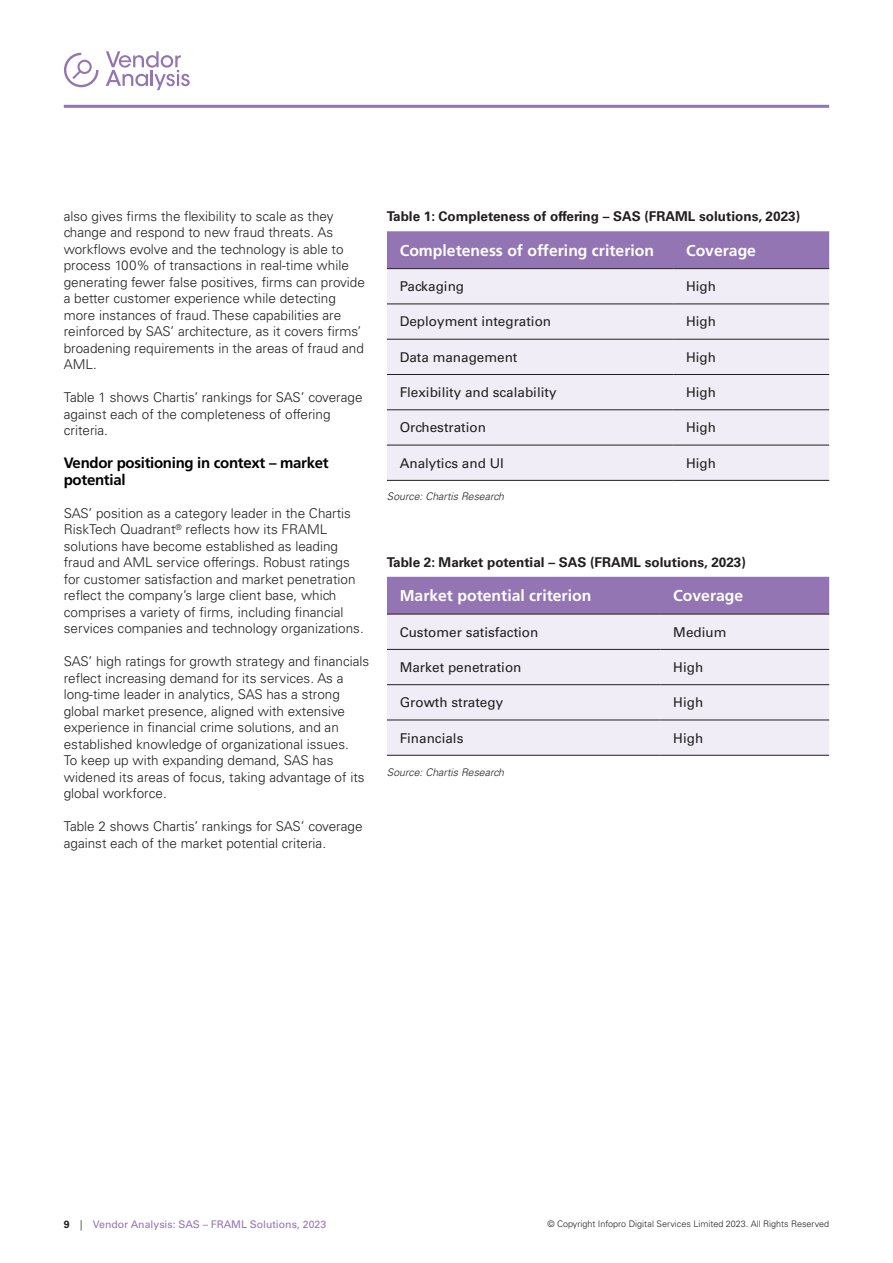
<style>
.page{position:relative;width:893px;height:1263px;background:#fff}
.page>*{position:absolute;margin:0;border:0;box-sizing:border-box;transform-origin:0 0}
.Table_header{font:700 15.75px "Frutiger LT Std";color:#fff}
.Heading_3{font:700 15px/16.5px "Frutiger LT Std";letter-spacing:-.02em;color:#000}
.t1{font:300 13.5px/16.5px "Univers LT Std";color:#231f20}
.Table_text{font:13.5px "Univers LT Std";color:#231f20}
.Table_and_chart_title{font:700 13.5px "Univers LT Std";color:#231f20}
.Table_and_chart_source{font:italic 300 10.5px "Univers LT Std";color:#231f20}
.t2{font:10.5px "Univers LT Std";color:#9375b4}
.t3{font:300 9px "Univers LT Std";color:#231f20}
.s1{font-weight:700;color:#231f20}
.s2{font-weight:300;color:#231f20}
</style>
<div class="page">
<hr style="left:64px;top:105px;width:765px;height:3px;background:#9375b4">
<svg style="left:106px;top:51px;width:84px;height:39px"></svg>
<svg style="left:64px;top:53px;width:35px;height:34px"></svg>
<div style="left:387px;top:231px;width:442px;height:37px;background:#9375b4"></div>
<div style="left:387px;top:269px;width:442px;height:211px;background:#f1edf6"></div>
<hr style="left:387px;top:268px;width:286px;height:1px;background:#231f20">
<hr style="left:673px;top:268px;width:156px;height:1px;background:#231f20">
<hr style="left:387px;top:304px;width:286px;height:1px;background:#231f20">
<hr style="left:673px;top:304px;width:156px;height:1px;background:#231f20">
<hr style="left:387px;top:339px;width:286px;height:1px;background:#231f20">
<hr style="left:673px;top:339px;width:156px;height:1px;background:#231f20">
<hr style="left:387px;top:374px;width:286px;height:1px;background:#231f20">
<hr style="left:673px;top:374px;width:156px;height:1px;background:#231f20">
<hr style="left:387px;top:409px;width:286px;height:1px;background:#231f20">
<hr style="left:673px;top:409px;width:156px;height:1px;background:#231f20">
<hr style="left:387px;top:445px;width:286px;height:1px;background:#231f20">
<hr style="left:673px;top:445px;width:156px;height:1px;background:#231f20">
<hr style="left:387px;top:480px;width:286px;height:1px;background:#231f20">
<hr style="left:673px;top:480px;width:156px;height:1px;background:#231f20">
<div style="left:387px;top:577px;width:442px;height:37px;background:#9375b4"></div>
<div style="left:387px;top:615px;width:442px;height:140px;background:#f1edf6"></div>
<hr style="left:387px;top:614px;width:273px;height:1px;background:#231f20">
<hr style="left:660px;top:614px;width:169px;height:1px;background:#231f20">
<hr style="left:387px;top:649px;width:273px;height:1px;background:#231f20">
<hr style="left:660px;top:649px;width:169px;height:1px;background:#231f20">
<hr style="left:387px;top:684px;width:273px;height:1px;background:#231f20">
<hr style="left:660px;top:684px;width:169px;height:1px;background:#231f20">
<hr style="left:387px;top:720px;width:273px;height:1px;background:#231f20">
<hr style="left:660px;top:720px;width:169px;height:1px;background:#231f20">
<hr style="left:387px;top:755px;width:273px;height:1px;background:#231f20">
<hr style="left:660px;top:755px;width:169px;height:1px;background:#231f20">
<p class="t1" style="left:64px;top:208px;width:303px">also gives firms the flexibility to scale as they change and respond to new fraud threats. As workflows evolve and the technology is able to process 100% of transactions in real-time while generating fewer false positives, firms can provide a better customer experience while detecting more instances of fraud. These capabilities are reinforced by SAS’ architecture, as it covers firms’ broadening requirements in the areas of fraud and AML.</p>
<p class="t1" style="left:64px;top:389px;width:300px">Table 1 shows Chartis’ rankings for SAS’ coverage against each of the completeness of offering criteria.</p>
<p class="Heading_3" style="left:64px;top:455px;width:266px">Vendor positioning in context – market potential</p>
<p class="t1" style="left:64px;top:505px;width:301px">SAS’ position as a category leader in the Chartis RiskTech Quadrant<sup>®</sup> reflects how its FRAML solutions have become established as leading fraud and AML service offerings. Robust ratings for customer satisfaction and market penetration reflect the company’s large client base, which comprises a variety of firms, including financial services companies and technology organizations.</p>
<p class="t1" style="left:64px;top:653px;width:307px">SAS’ high ratings for growth strategy and financials reflect increasing demand for its services. As a long-time leader in analytics, SAS has a strong global market presence, aligned with extensive experience in financial crime solutions, and an established knowledge of organizational issues.<br>To keep up with expanding demand, SAS has widened its areas of focus, taking advantage of its global workforce.</p>
<p class="t1" style="left:64px;top:818px;width:300px">Table 2 shows Chartis’ rankings for SAS’ coverage against each of the market potential criteria.</p>
<p class="Table_and_chart_title" style="left:387px;top:208px;width:415px">Table 1: Completeness of offering – SAS (FRAML solutions, 2023)</p>
<p class="Table_header" style="left:400px;top:241px;width:256px">Completeness of offering criterion</p>
<p class="Table_header" style="left:686px;top:241px;width:72px">Coverage</p>
<p class="Table_text" style="left:400px;top:278px;width:66px">Packaging</p>
<p class="Table_text" style="left:686px;top:278px;width:31px">High</p>
<p class="Table_text" style="left:400px;top:314px;width:153px">Deployment integration</p>
<p class="Table_text" style="left:686px;top:314px;width:31px">High</p>
<p class="Table_text" style="left:400px;top:349px;width:119px">Data management</p>
<p class="Table_text" style="left:686px;top:349px;width:31px">High</p>
<p class="Table_text" style="left:400px;top:384px;width:158px">Flexibility and scalability</p>
<p class="Table_text" style="left:686px;top:384px;width:31px">High</p>
<p class="Table_text" style="left:400px;top:419px;width:88px">Orchestration</p>
<p class="Table_text" style="left:686px;top:419px;width:31px">High</p>
<p class="Table_text" style="left:400px;top:455px;width:106px">Analytics and UI</p>
<p class="Table_text" style="left:686px;top:455px;width:31px">High</p>
<p class="Table_and_chart_source" style="left:387px;top:490px;width:119px">Source: Chartis Research</p>
<p class="Table_and_chart_title" style="left:387px;top:554px;width:360px">Table 2: Market potential – SAS (FRAML solutions, 2023)</p>
<p class="Table_header" style="left:400px;top:587px;width:193px">Market potential criterion</p>
<p class="Table_header" style="left:673px;top:587px;width:72px">Coverage</p>
<p class="Table_text" style="left:400px;top:624px;width:140px">Customer satisfaction</p>
<p class="Table_text" style="left:673px;top:624px;width:55px">Medium</p>
<p class="Table_text" style="left:400px;top:659px;width:123px">Market penetration</p>
<p class="Table_text" style="left:673px;top:659px;width:31px">High</p>
<p class="Table_text" style="left:400px;top:694px;width:105px">Growth strategy</p>
<p class="Table_text" style="left:673px;top:694px;width:31px">High</p>
<p class="Table_text" style="left:400px;top:730px;width:65px">Financials</p>
<p class="Table_text" style="left:673px;top:730px;width:31px">High</p>
<p class="Table_and_chart_source" style="left:387px;top:765px;width:119px">Source: Chartis Research</p>
<p class="t2" style="left:64px;top:1218px;width:264px"><span class="s1">9</span> <span class="s2">|</span> Vendor Analysis: SAS – FRAML Solutions, 2023</p>
<p class="t3" style="left:547px;top:1218px;width:283px">© Copyright Infopro Digital Services Limited 2023. All Rights Reserved</p>
</div>
